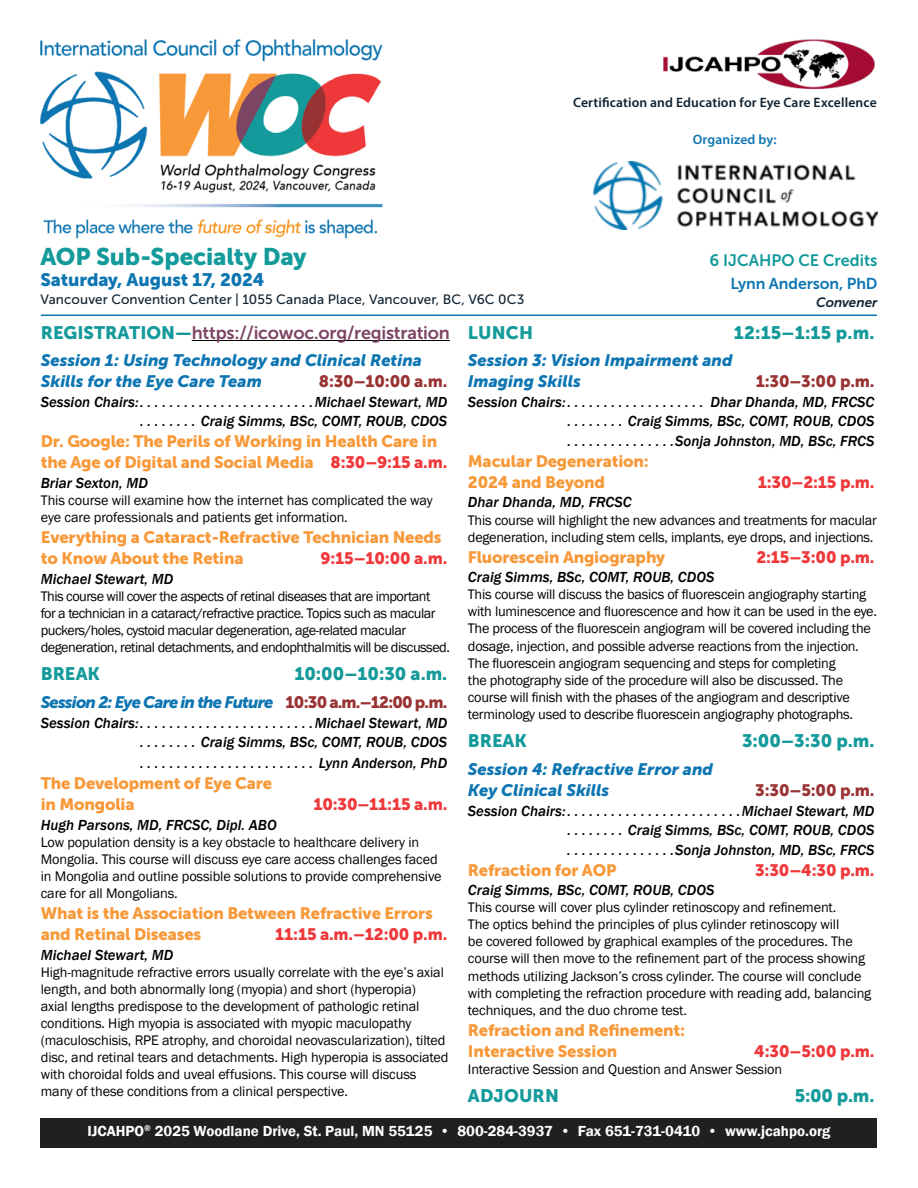
<style>
.page{position:relative;width:918px;height:1188px;background:#fff}
.page>*{position:absolute;margin:0;border:0;box-sizing:border-box;transform-origin:0 0}
.t1{font:24px "Museo Sans 900";letter-spacing:-.005em;color:#149a9a}
.t2{font:18px "Museo Sans 900";letter-spacing:.005em;color:#149a9a}
.t3{font:18px "Museo Sans 700";letter-spacing:-.01em;color:#7d4564}
.t4{font:18px "Museo Sans 900";letter-spacing:-.005em;color:#0d75b1}
.t5{font:16.5px/21px "Museo Sans 900";letter-spacing:-.01em;color:#f89939}
.t6{font:italic 16.5px/21px "Museo Sans 900";color:#0d75b1}
.t7{font:16.5px "Museo Sans 900";letter-spacing:-.01em;color:#ee383a}
.t8{font:italic 16.5px "Museo Sans 900";letter-spacing:-.05em;color:#0d75b1}
.t9{font:16.5px "Museo Sans 900";letter-spacing:-.01em;color:#933}
.t10{font:16.5px "Museo Sans 700";letter-spacing:-.005em;color:#149a9a}
.t11{font:15.75px "Museo Sans 700";letter-spacing:-.01em;color:#0d75b1}
.t12{font:italic 500 15px/19.5px "Franklin Gothic";color:#000;text-align:right}
.t13{font:600 15px "Franklin Gothic";color:#fff}
.t14{font:14.25px/17.1px "Franklin Gothic";letter-spacing:-.01em;color:#000}
.t15{font:14.25px/17.1px "Franklin Gothic";letter-spacing:-.035em;color:#000}
.t16{font:600 13.65px "Myriad Pro";letter-spacing:.01em;color:#102231}
.t17{font:600 13.65px "Myriad Pro";letter-spacing:.01em;color:#0d75b1}
.t18{font:13.5px "Museo Sans 500";letter-spacing:.01em;color:#102231}
.t19{font:italic 13.5px "Museo Sans 700";letter-spacing:-.005em;color:#102231}
.s1{font-family:"Museo Sans 900";color:#149a9a}
.s2{color:#ee383a}
.s3{font-style:normal;color:#933}
</style>
<div class="page">
<div style="left:40px;top:1118px;width:838px;height:30px;background:#221f20"></div>
<img style="left:663px;top:39px;width:212px;height:51px">
<hr style="left:41px;top:315px;width:836px;height:1px;background:#0d75b1">
<img style="left:593px;top:161px;width:285px;height:69px">
<img style="left:40px;top:39px;width:343px;height:200px">
<hr style="left:192px;top:340px;width:258px;height:1px;background:#000">
<h1 class="t1" style="left:40px;top:242px;width:268px">AOP Sub-Specialty Day</h1>
<p class="t4" style="left:40px;top:270px;width:225px">Saturday, August 17, 2024</p>
<p class="t18" style="left:40px;top:292px;width:486px">Vancouver Convention Center | 1055 Canada Place, Vancouver, BC, V6C 0C3</p>
<p class="t16" style="left:573px;top:93px;width:305px">Certification and Education for Eye Care Excellence</p>
<p class="t17" style="left:693px;top:131px;width:85px">Organized by:</p>
<p class="t10" style="left:710px;top:252px;width:169px">6 IJCAHPO CE Credits</p>
<p class="t11" style="left:731px;top:275px;width:148px">Lynn Anderson, PhD</p>
<p class="t19" style="left:816px;top:295px;width:63px">Convener</p>
<p class="t3" style="left:41px;top:322px;width:411px"><span class="s1">REGISTRATION—</span>https://icowoc.org/registration</p>
<p class="t6" style="left:41px;top:350px;width:383px">Session 1: Using Technology and Clinical Retina<br>Skills for the Eye Care Team</p>
<p class="t9" style="left:319px;top:372px;width:130px">8:30–10:00 a.m.</p>
<p class="t12" style="left:41px;top:392px;width:408px">Session Chairs: . . . . . . . . . . . . . . . . . . . . . . . Michael Stewart, MD . . . . . . . . Craig Simms, BSc, COMT, ROUB, CDOS</p>
<p class="t5" style="left:41px;top:431px;width:408px">Dr. Google: The Perils of Working in Health Care in the Age of Digital and Social Media <span class="s2">8:30–9:15 a.m.</span></p>
<p class="t12" style="left:41px;top:473px;width:109px">Briar Sexton, MD</p>
<p class="t14" style="left:41px;top:492px;width:393px">This course will examine how the internet has complicated the way eye care professionals and patients get information.</p>
<p class="t5" style="left:41px;top:527px;width:402px">Everything a Cataract-Refractive Technician Needs to Know About the Retina</p>
<p class="t7" style="left:320px;top:549px;width:128px">9:15–10:00 a.m.</p>
<p class="t12" style="left:41px;top:569px;width:134px">Michael Stewart, MD</p>
<p class="t15" style="left:41px;top:588px;width:411px">This course will cover the aspects of retinal diseases that are important<br>for a technician in a cataract/refractive practice. Topics such as macular puckers/holes, cystoid macular degeneration, age-related macular degeneration, retinal detachments, and endophthalmitis will be discussed.</p>
<p class="t2" style="left:41px;top:664px;width:61px">BREAK</p>
<p class="t2" style="left:294px;top:664px;width:154px">10:00–10:30 a.m.</p>
<p class="t8" style="left:41px;top:693px;width:408px">Session 2: Eye Care in the Future <span class="s3">10:30 a.m.–12:00 p.m.</span></p>
<p class="t12" style="left:41px;top:713px;width:408px">Session Chairs: . . . . . . . . . . . . . . . . . . . . . . . Michael Stewart, MD . . . . . . . . Craig Simms, BSc, COMT, ROUB, CDOS</p>
<p class="t12" style="left:140px;top:754px;width:309px">. . . . . . . . . . . . . . . . . . . . . . . . Lynn Anderson, PhD</p>
<p class="t5" style="left:41px;top:773px;width:233px">The Development of Eye Care in Mongolia</p>
<p class="t7" style="left:313px;top:795px;width:135px">10:30–11:15 a.m.</p>
<p class="t12" style="left:41px;top:815px;width:237px">Hugh Parsons, MD, FRCSC, Dipl. ABO</p>
<p class="t14" style="left:41px;top:834px;width:402px">Low population density is a key obstacle to healthcare delivery in Mongolia. This course will discuss eye care access challenges faced in Mongolia and outline possible solutions to provide comprehensive care for all Mongolians.</p>
<p class="t5" style="left:41px;top:903px;width:394px">What is the Association Between Refractive Errors and Retinal Diseases</p>
<p class="t7" style="left:275px;top:925px;width:174px">11:15 a.m.–12:00 p.m.</p>
<p class="t12" style="left:41px;top:945px;width:134px">Michael Stewart, MD</p>
<p class="t14" style="left:41px;top:964px;width:409px">High-magnitude refractive errors usually correlate with the eye’s axial length, and both abnormally long (myopia) and short (hyperopia)<br>axial lengths predispose to the development of pathologic retinal conditions. High myopia is associated with myopic maculopathy (maculoschisis, RPE atrophy, and choroidal neovascularization), tilted disc, and retinal tears and detachments. High hyperopia is associated with choroidal folds and uveal effusions. This course will discuss many of these conditions from a clinical perspective.</p>
<p class="t2" style="left:468px;top:322px;width:67px">LUNCH</p>
<p class="t2" style="left:734px;top:322px;width:142px">12:15–1:15 p.m.</p>
<p class="t6" style="left:468px;top:350px;width:266px">Session 3: Vision Impairment and<br>Imaging Skills</p>
<p class="t9" style="left:756px;top:372px;width:120px">1:30–3:00 p.m.</p>
<p class="t12" style="left:567px;top:392px;width:309px;text-align:justify;text-indent:-99px">Session Chairs: . . . . . . . . . . . . . . . . . . . Dhar Dhanda, MD, FRCSC . . . . . . . . Craig Simms, BSc, COMT, ROUB, CDOS . . . . . . . . . . . . . . Sonja Johnston, MD, BSc, FRCS</p>
<p class="t5" style="left:468px;top:451px;width:182px">Macular Degeneration:<br>2024 and Beyond</p>
<p class="t7" style="left:758px;top:473px;width:118px">1:30–2:15 p.m.</p>
<p class="t12" style="left:468px;top:493px;width:165px">Dhar Dhanda, MD, FRCSC</p>
<p class="t14" style="left:468px;top:512px;width:410px">This course will highlight the new advances and treatments for macular degeneration, including stem cells, implants, eye drops, and injections.</p>
<p class="t5" style="left:468px;top:546px;width:199px">Fluorescein Angiography</p>
<p class="t7" style="left:756px;top:548px;width:119px">2:15–3:00 p.m.</p>
<p class="t12" style="left:468px;top:568px;width:248px">Craig Simms, BSc, COMT, ROUB, CDOS</p>
<p class="t14" style="left:468px;top:586px;width:411px">This course will discuss the basics of fluorescein angiography starting with luminescence and fluorescence and how it can be used in the eye.<br>The process of the fluorescein angiogram will be covered including the dosage, injection, and possible adverse reactions from the injection.<br>The fluorescein angiogram sequencing and steps for completing<br>the photography side of the procedure will also be discussed. The course will finish with the phases of the angiogram and descriptive terminology used to describe fluorescein angiography photographs.</p>
<p class="t2" style="left:468px;top:731px;width:61px">BREAK</p>
<p class="t2" style="left:742px;top:731px;width:134px">3:00–3:30 p.m.</p>
<p class="t6" style="left:468px;top:759px;width:247px">Session 4: Refractive Error and<br>Key Clinical Skills</p>
<p class="t9" style="left:755px;top:781px;width:121px">3:30–5:00 p.m.</p>
<p class="t12" style="left:567px;top:801px;width:309px;text-align:justify;text-indent:-99px">Session Chairs: . . . . . . . . . . . . . . . . . . . . . . . Michael Stewart, MD . . . . . . . . Craig Simms, BSc, COMT, ROUB, CDOS . . . . . . . . . . . . . . Sonja Johnston, MD, BSc, FRCS</p>
<p class="t5" style="left:468px;top:859px;width:150px">Refraction for AOP</p>
<p class="t7" style="left:755px;top:860px;width:121px">3:30–4:30 p.m.</p>
<p class="t12" style="left:468px;top:880px;width:248px">Craig Simms, BSc, COMT, ROUB, CDOS</p>
<p class="t14" style="left:468px;top:899px;width:405px">This course will cover plus cylinder retinoscopy and refinement.<br>The optics behind the principles of plus cylinder retinoscopy will<br>be covered followed by graphical examples of the procedures. The course will then move to the refinement part of the process showing methods utilizing Jackson’s cross cylinder. The course will conclude with completing the refraction procedure with reading add, balancing techniques, and the duo chrome test.</p>
<p class="t5" style="left:468px;top:1019px;width:219px">Refraction and Refinement:<br>Interactive Session</p>
<p class="t7" style="left:754px;top:1042px;width:122px">4:30–5:00 p.m.</p>
<p class="t14" style="left:468px;top:1061px;width:316px">Interactive Session and Question and Answer Session</p>
<p class="t2" style="left:468px;top:1086px;width:93px">ADJOURN</p>
<p class="t2" style="left:795px;top:1086px;width:81px">5:00 p.m.</p>
<p class="t13" style="left:87px;top:1122px;width:745px">IJCAHPO<sup>®</sup> 2025 Woodlane Drive, St. Paul, MN 55125 • 800-284-3937 • Fax 651-731-0410 • www.jcahpo.org</p>
</div>
